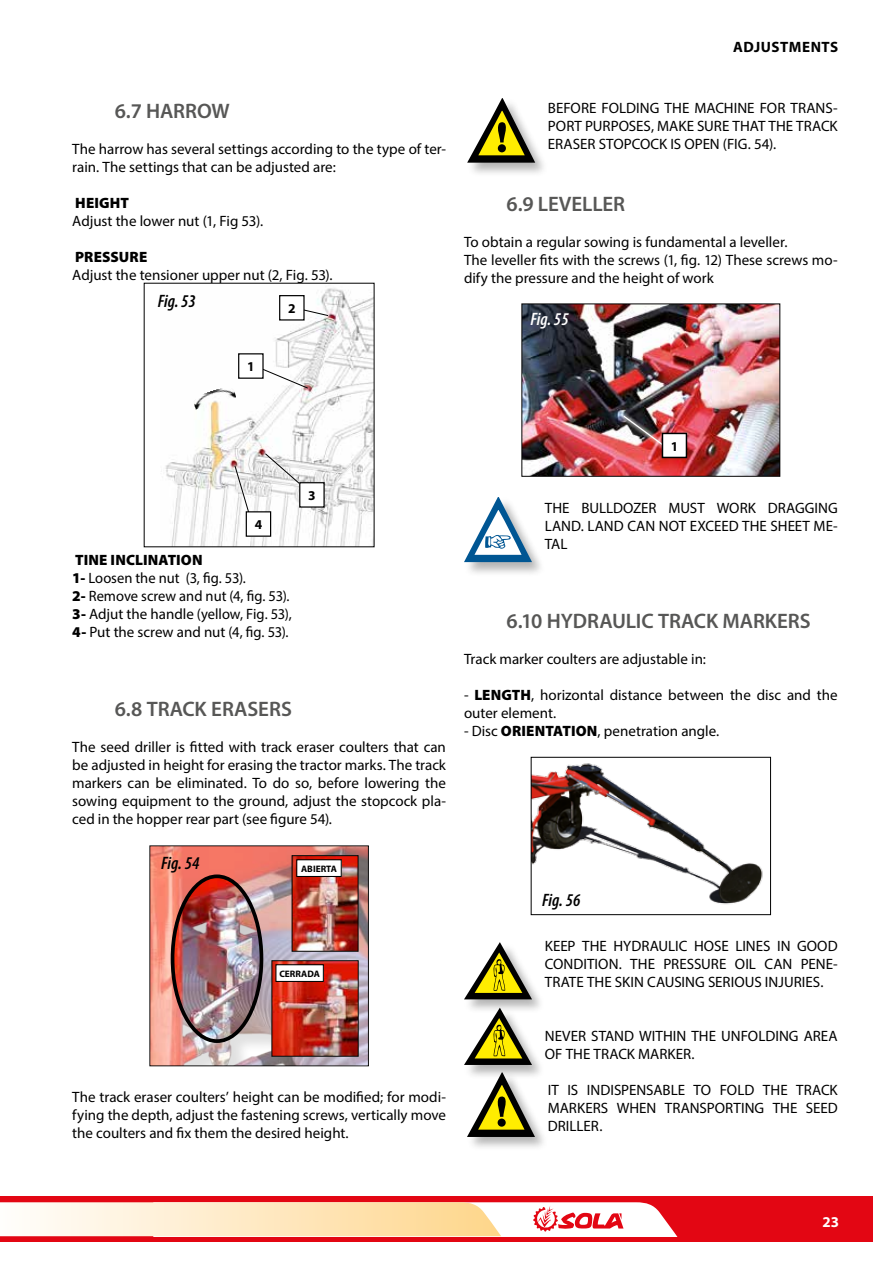
<style>
.page{position:relative;width:893px;height:1263px;background:#fff}
.page>*{position:absolute;margin:0;border:0;box-sizing:border-box;transform-origin:0 0}
.t1{font:600 21px "Myriad Pro";letter-spacing:-.005em;color:#575756}
.t2{font:italic 600 condensed 18px "Myriad Pro";color:#000}
.t3{font:italic 600 condensed 18px "Myriad Pro";color:#fff}
.t4{font:15px/18px "Myriad Pro";color:#000;text-align:justify}
.t5{font:900 15px "Myriad Pro";letter-spacing:.01em;color:#000}
.t6{font:700 15px "Myriad Pro";letter-spacing:.03em;color:#000}
.t7{font:700 15px "Myriad Pro";color:#fff}
.t8{font:700 13.5px "Myriad Pro";color:#000}
.t9{font:700 9.45px "Myriad Pro";color:#000}
.s1{font-weight:900}
</style>
<div class="page">
<div style="left:0;top:1196px;width:872px;height:45px;background:#e30613"></div>
<svg style="left:0;top:1202px;width:677px;height:34px;background:#fde0c7"></svg>
<svg style="left:143px;top:282px;width:232px;height:266px"></svg>
<img style="left:192px;top:391px;width:24px;height:19px">
<img style="left:211px;top:385px;width:25px;height:18px">
<svg style="left:240px;top:357px;width:71px;height:35px"></svg>
<svg style="left:242px;top:360px;width:67px;height:29px"></svg>
<div style="left:239px;top:354px;width:24px;height:24px;background:#fff"></div>
<div style="left:238px;top:353px;width:26px;height:26px;border:1px solid #000"></div>
<svg style="left:305px;top:302px;width:27px;height:18px"></svg>
<svg style="left:305px;top:305px;width:24px;height:12px"></svg>
<div style="left:280px;top:296px;width:24px;height:24px;background:#fff"></div>
<div style="left:279px;top:295px;width:26px;height:26px;border:1px solid #000"></div>
<svg style="left:262px;top:450px;width:51px;height:46px"></svg>
<svg style="left:264px;top:452px;width:47px;height:41px"></svg>
<svg style="left:231px;top:462px;width:28px;height:74px"></svg>
<svg style="left:234px;top:465px;width:22px;height:68px"></svg>
<div style="left:300px;top:483px;width:24px;height:24px;background:#fff"></div>
<div style="left:299px;top:482px;width:26px;height:26px;border:1px solid #000"></div>
<div style="left:246px;top:512px;width:25px;height:24px;background:#fff"></div>
<div style="left:246px;top:511px;width:25px;height:26px;border:1px solid #000"></div>
<svg style="left:149px;top:845px;width:220px;height:222px"></svg>
<img style="left:150px;top:846px;width:218px;height:219px">
<div style="left:171px;top:874px;width:92px;height:169px;border:4px solid #000;border-radius:50%"></div>
<img style="left:291px;top:855px;width:68px;height:97px">
<div style="left:297px;top:860px;width:44px;height:16px;background:#fff"></div>
<div style="left:296px;top:859px;width:46px;height:18px;border:1px solid #000"></div>
<img style="left:271px;top:960px;width:88px;height:97px">
<div style="left:276px;top:965px;width:47px;height:16px;background:#fff"></div>
<div style="left:275px;top:964px;width:49px;height:18px;border:1px solid #000"></div>
<img style="left:522px;top:304px;width:258px;height:172px">
<div style="left:662px;top:433px;width:24px;height:24px;background:#fff"></div>
<div style="left:662px;top:433px;width:25px;height:25px;border:2px solid #000"></div>
<svg style="left:530px;top:756px;width:241px;height:159px"></svg>
<div style="left:466px;top:97px;width:82px;height:80px;background:#000;opacity:.3"></div>
<svg style="left:467px;top:98px;width:68px;height:65px"></svg>
<div style="left:498px;top:144px;width:8px;height:8px;background:#000;border-radius:50%"></div>
<div style="left:463px;top:496px;width:82px;height:81px;background:#000;opacity:.3"></div>
<svg style="left:464px;top:497px;width:68px;height:65px"></svg>
<div style="left:463px;top:942px;width:82px;height:72px;background:#000;opacity:.3"></div>
<svg style="left:464px;top:942px;width:68px;height:57px"></svg>
<div style="left:463px;top:1007px;width:82px;height:72px;background:#000;opacity:.3"></div>
<svg style="left:464px;top:1008px;width:68px;height:57px"></svg>
<div style="left:466px;top:1071px;width:82px;height:80px;background:#000;opacity:.3"></div>
<svg style="left:467px;top:1072px;width:68px;height:65px"></svg>
<div style="left:498px;top:1118px;width:8px;height:9px;background:#000;border-radius:50%"></div>
<p class="t6" style="left:733px;top:38px;width:107px">ADJUSTMENTS</p>
<h1 class="t1" style="left:115px;top:97px;width:116px">6.7 HARROW</h1>
<p class="t4" style="left:72px;top:140px;width:375px">The harrow has several settings according to the type of ter&shy;rain. The settings that can be adjusted are:</p>
<p class="t5" style="left:75px;top:193px;width:55px">HEIGHT</p>
<p class="t4" style="left:72px;top:212px;width:192px">Adjust the lower nut (1, Fig 53).</p>
<p class="t5" style="left:75px;top:247px;width:74px">PRESSURE</p>
<p class="t4" style="left:72px;top:266px;width:262px">Adjust the tensioner upper nut (2, Fig. 53).</p>
<p class="t2" style="left:158px;top:289px;width:40px">Fig. 53</p>
<p class="t8" style="left:288px;top:299px;width:9px">2</p>
<p class="t8" style="left:247px;top:358px;width:9px">1</p>
<p class="t4" style="left:548px;top:99px;width:291px">BEFORE FOLDING THE MACHINE FOR TRANS-PORT PURPOSES, MAKE SURE THAT THE TRACK ERASER STOPCOCK IS OPEN (FIG. 54).</p>
<h1 class="t1" style="left:506px;top:190px;width:120px">6.9 LEVELLER</h1>
<p class="t4" style="left:464px;top:232px;width:375px;text-align:left">To obtain a regular sowing is fundamental a leveller.<br>The leveller fits with the screws (1, fig. 12) These screws mo&shy;dify the pressure and the height of work</p>
<p class="t3" style="left:530px;top:307px;width:40px">Fig. 55</p>
<p class="t8" style="left:255px;top:516px;width:9px">4</p>
<p class="t4" style="left:72px;top:551px;width:221px;text-align:left"><span class="s1">TINE INCLINATION<br>1-</span> Loosen the nut (3, fig. 53).<br><span class="s1">2-</span> Remove screw and nut (4, fig. 53).<br><span class="s1">3-</span> Adjut the handle (yellow, Fig. 53),<br><span class="s1">4-</span> Put the screw and nut (4, fig. 53).</p>
<p class="t8" style="left:308px;top:487px;width:9px">3</p>
<h1 class="t1" style="left:115px;top:696px;width:179px">6.8 TRACK ERASERS</h1>
<p class="t4" style="left:72px;top:738px;width:375px">The seed driller is fitted with track eraser coulters that can be adjusted in height for erasing the tractor marks. The track markers can be eliminated. To do so, before lowering the sowing equipment to the ground, adjust the stopcock pla&shy;ced in the hopper rear part (see figure 54).</p>
<p class="t2" style="left:161px;top:852px;width:40px">Fig. 54</p>
<p class="t9" style="left:301px;top:862px;width:37px">ABIERTA</p>
<p class="t9" style="left:279px;top:967px;width:42px">CERRADA</p>
<p class="t4" style="left:72px;top:1088px;width:375px">The track eraser coulters’ height can be modified; for modi&shy;fying the depth, adjust the fastening screws, vertically move the coulters and fix them the desired height.</p>
<p class="t8" style="left:671px;top:437px;width:9px">1</p>
<p class="t4" style="left:545px;top:498px;width:294px">THE BULLDOZER MUST WORK DRAGGING LAND. LAND CAN NOT EXCEED THE SHEET ME-TAL</p>
<h1 class="t1" style="left:506px;top:607px;width:306px">6.10 HYDRAULIC TRACK MARKERS</h1>
<p class="t4" style="left:464px;top:650px;width:243px">Track marker coulters are adjustable in:</p>
<p class="t4" style="left:464px;top:686px;width:375px">- <span class="s1">LENGTH</span>, horizontal distance between the disc and the outer element.</p>
<p class="t4" style="left:464px;top:722px;width:257px">- Disc <span class="s1">ORIENTATION</span>, penetration angle.</p>
<p class="t2" style="left:542px;top:889px;width:40px">Fig. 56</p>
<p class="t4" style="left:545px;top:937px;width:294px">KEEP THE HYDRAULIC HOSE LINES IN GOOD CONDITION. THE PRESSURE OIL CAN PENE-TRATE THE SKIN CAUSING SERIOUS INJURIES.</p>
<p class="t4" style="left:545px;top:1027px;width:294px">NEVER STAND WITHIN THE UNFOLDING AREA<br>OF THE TRACK MARKER.</p>
<p class="t4" style="left:548px;top:1081px;width:291px">IT IS INDISPENSABLE TO FOLD THE TRACK MARKERS WHEN TRANSPORTING THE SEED DRILLER.</p>
<p class="t7" style="left:823px;top:1212px;width:18px">23</p>
</div>
